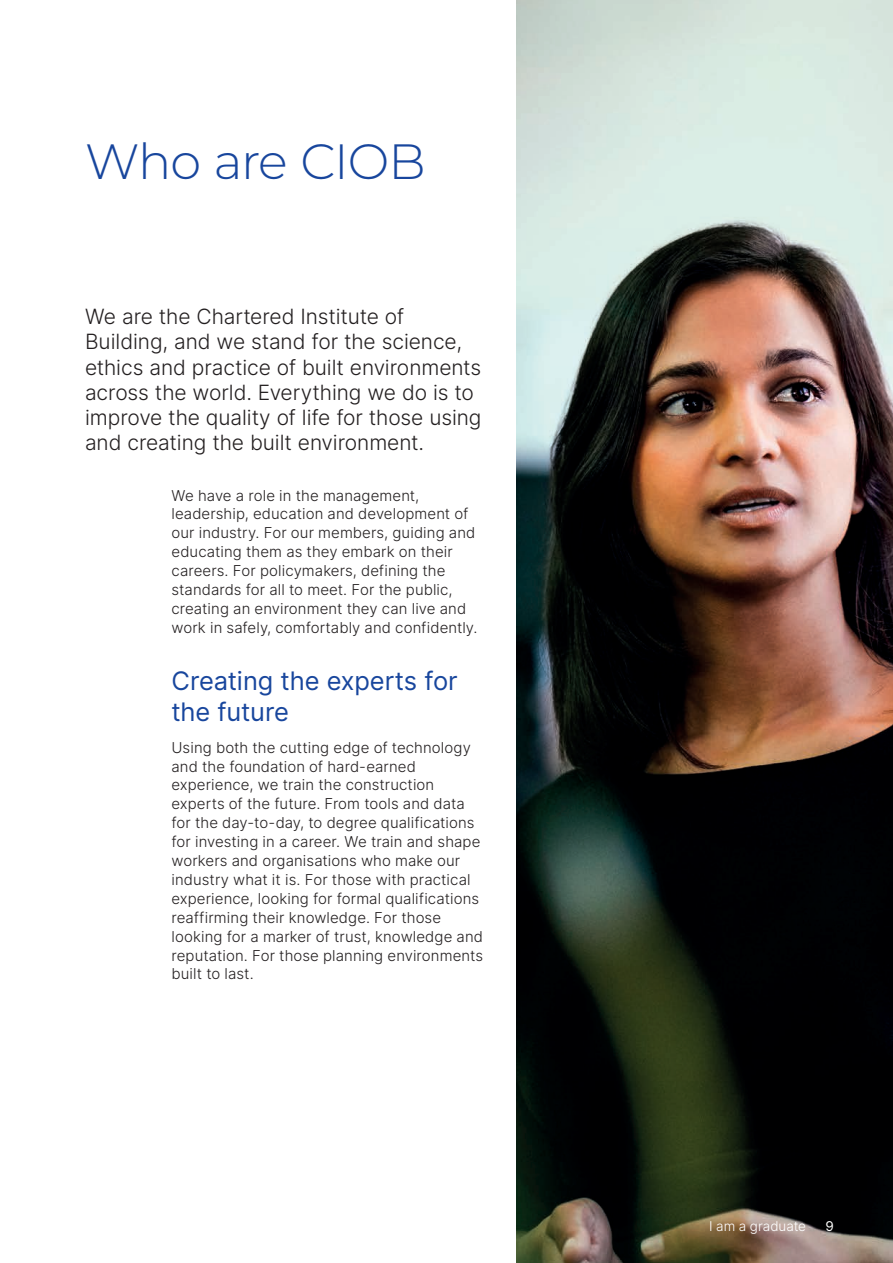
<style>
.page{position:relative;width:893px;height:1263px;background:#fff}
.page>*{position:absolute;margin:0;border:0;box-sizing:border-box;transform-origin:0 0}
.t1{font:300 49.5px "Montserrat";letter-spacing:-.03em;color:#18469d}
.BODY_COPY{font:25.5px/31.5px "Inter";letter-spacing:-.005em;color:#18469d}
.INTRO_COPY{font:300 21px/25.2px "Inter";letter-spacing:-.005em;color:#231f20}
.BODY_COPY-2{font:300 15px/18.9px "Inter";letter-spacing:.005em;color:#231f20}
.PAGE_DESCRIPTOR_LEFT{font:300 13.5px "Inter";color:#fff}
.PAGE_NUMBER_RIGHT{font:13.5px "Inter";color:#fff}
</style>
<div class="page">
<img style="left:517px;top:0;width:376px;height:1263px">
<p class="t1" style="left:85px;top:128px;width:342px">Who are CIOB</p>
<p class="INTRO_COPY" style="left:85px;top:304px;width:398px">We are the Chartered Institute of Building, and we stand for the science, ethics and practice of built environments across the world. Everything we do is to improve the quality of life for those using and creating the built environment.</p>
<p class="BODY_COPY-2" style="left:171px;top:485px;width:307px">We have a role in the management, leadership, education and development of our industry. For our members, guiding and educating them as they embark on their careers. For policymakers, defining the standards for all to meet. For the public, creating an environment they can live and work in safely, comfortably and confidently.</p>
<p class="BODY_COPY" style="left:171px;top:664px;width:288px">Creating the experts for the future</p>
<p class="BODY_COPY-2" style="left:171px;top:737px;width:313px">Using both the cutting edge of technology and the foundation of hard-earned experience, we train the construction experts of the future. From tools and data for the day-to-day, to degree qualifications for investing in a career. We train and shape workers and organisations who make our industry what it is. For those with practical experience, looking for formal qualifications reaffirming their knowledge. For those looking for a marker of trust, knowledge and reputation. For those planning environments built to last.</p>
<p class="PAGE_DESCRIPTOR_LEFT" style="left:709px;top:1217px;width:98px">I am a graduate</p>
<p class="PAGE_NUMBER_RIGHT" style="left:825px;top:1217px;width:10px">9</p>
</div>
